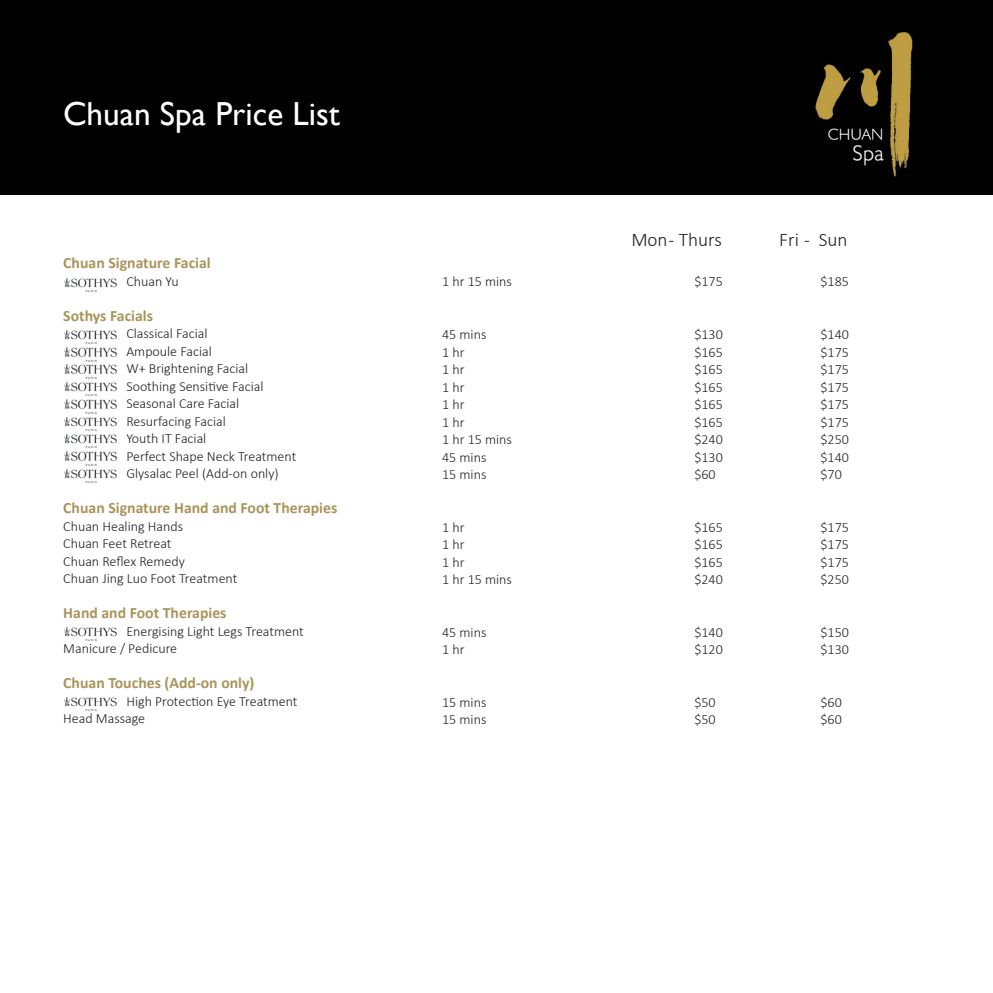
<style>
.page{position:relative;width:993px;height:993px;background:#fff}
.page>*{position:absolute;margin:0;border:0;box-sizing:border-box;transform-origin:0 0}
.t1{font:33.25px "Gill Sans";color:#fff}
.t2{font:300 19.25px "Calibri";color:#231f20}
.t3{font:700 15.75px "Calibri";color:#a9945b}
.t4{font:300 14px "Calibri";color:#231f20}
</style>
<div class="page">
<div style="left:0;top:0;width:992px;height:195px;background:#010101"></div>
<img style="left:815px;top:32px;width:98px;height:145px">
<img style="left:64px;top:330px;width:53px;height:153px">
<img style="left:64px;top:697px;width:53px;height:14px">
<img style="left:64px;top:278px;width:53px;height:15px">
<img style="left:64px;top:627px;width:53px;height:14px">
<p class="t1" style="left:63px;top:94px;width:278px">Chuan Spa Price List</p>
<p class="t3" style="left:63px;top:251px;width:149px">Chuan Signature Facial</p>
<p class="t4" style="left:126px;top:272px;width:54px">Chuan Yu</p>
<p class="t3" style="left:63px;top:304px;width:91px">Sothys Facials</p>
<p class="t4" style="left:126px;top:324px;width:83px">Classical Facial</p>
<p class="t4" style="left:126px;top:342px;width:87px">Ampoule Facial</p>
<p class="t4" style="left:126px;top:359px;width:123px">W+ Brightening Facial</p>
<p class="t4" style="left:126px;top:377px;width:139px">Soothing Sensitive Facial</p>
<p class="t4" style="left:126px;top:394px;width:114px">Seasonal Care Facial</p>
<p class="t4" style="left:126px;top:412px;width:101px">Resurfacing Facial</p>
<p class="t4" style="left:126px;top:429px;width:81px">Youth IT Facial</p>
<p class="t4" style="left:126px;top:447px;width:171px">Perfect Shape Neck Treatment</p>
<p class="t4" style="left:126px;top:464px;width:154px">Glysalac Peel (Add-on only)</p>
<p class="t3" style="left:63px;top:496px;width:275px">Chuan Signature Hand and Foot Therapies</p>
<p class="t4" style="left:63px;top:517px;width:121px">Chuan Healing Hands</p>
<p class="t4" style="left:63px;top:534px;width:110px">Chuan Feet Retreat</p>
<p class="t4" style="left:63px;top:552px;width:123px">Chuan Reflex Remedy</p>
<p class="t4" style="left:63px;top:569px;width:175px">Chuan Jing Luo Foot Treatment</p>
<p class="t3" style="left:63px;top:601px;width:165px">Hand and Foot Therapies</p>
<p class="t4" style="left:126px;top:622px;width:179px">Energising Light Legs Treatment</p>
<p class="t4" style="left:63px;top:639px;width:115px">Manicure / Pedicure</p>
<p class="t3" style="left:63px;top:671px;width:193px">Chuan Touches (Add-on only)</p>
<p class="t4" style="left:126px;top:692px;width:172px">High Protection Eye Treatment</p>
<p class="t4" style="left:63px;top:709px;width:83px">Head Massage</p>
<p class="t2" style="left:631px;top:227px;width:92px">Mon - Thurs</p>
<p class="t2" style="left:779px;top:227px;width:70px">Fri - Sun</p>
<p class="t4" style="left:442px;top:273px;width:71px">1 hr 15 mins</p>
<p class="t4" style="left:694px;top:273px;width:30px">$175</p>
<p class="t4" style="left:820px;top:273px;width:30px">$185</p>
<p class="t4" style="left:442px;top:325px;width:46px">45 mins</p>
<p class="t4" style="left:694px;top:325px;width:30px">$130</p>
<p class="t4" style="left:820px;top:325px;width:30px">$140</p>
<p class="t4" style="left:442px;top:343px;width:24px">1 hr</p>
<p class="t4" style="left:694px;top:343px;width:30px">$165</p>
<p class="t4" style="left:820px;top:343px;width:30px">$175</p>
<p class="t4" style="left:442px;top:360px;width:24px">1 hr</p>
<p class="t4" style="left:694px;top:360px;width:30px">$165</p>
<p class="t4" style="left:820px;top:360px;width:30px">$175</p>
<p class="t4" style="left:442px;top:378px;width:24px">1 hr</p>
<p class="t4" style="left:694px;top:378px;width:30px">$165</p>
<p class="t4" style="left:820px;top:378px;width:30px">$175</p>
<p class="t4" style="left:442px;top:395px;width:24px">1 hr</p>
<p class="t4" style="left:694px;top:395px;width:30px">$165</p>
<p class="t4" style="left:820px;top:395px;width:30px">$175</p>
<p class="t4" style="left:442px;top:413px;width:24px">1 hr</p>
<p class="t4" style="left:694px;top:413px;width:30px">$165</p>
<p class="t4" style="left:820px;top:413px;width:30px">$175</p>
<p class="t4" style="left:442px;top:430px;width:71px">1 hr 15 mins</p>
<p class="t4" style="left:694px;top:430px;width:30px">$240</p>
<p class="t4" style="left:820px;top:430px;width:30px">$250</p>
<p class="t4" style="left:442px;top:448px;width:46px">45 mins</p>
<p class="t4" style="left:694px;top:448px;width:30px">$130</p>
<p class="t4" style="left:820px;top:448px;width:30px">$140</p>
<p class="t4" style="left:442px;top:465px;width:46px">15 mins</p>
<p class="t4" style="left:694px;top:465px;width:23px">$60</p>
<p class="t4" style="left:820px;top:465px;width:23px">$70</p>
<p class="t4" style="left:442px;top:518px;width:24px">1 hr</p>
<p class="t4" style="left:694px;top:518px;width:30px">$165</p>
<p class="t4" style="left:820px;top:518px;width:30px">$175</p>
<p class="t4" style="left:442px;top:535px;width:24px">1 hr</p>
<p class="t4" style="left:694px;top:535px;width:30px">$165</p>
<p class="t4" style="left:820px;top:535px;width:30px">$175</p>
<p class="t4" style="left:442px;top:553px;width:24px">1 hr</p>
<p class="t4" style="left:694px;top:553px;width:30px">$165</p>
<p class="t4" style="left:820px;top:553px;width:30px">$175</p>
<p class="t4" style="left:442px;top:570px;width:71px">1 hr 15 mins</p>
<p class="t4" style="left:694px;top:570px;width:30px">$240</p>
<p class="t4" style="left:820px;top:570px;width:30px">$250</p>
<p class="t4" style="left:442px;top:623px;width:46px">45 mins</p>
<p class="t4" style="left:694px;top:623px;width:30px">$140</p>
<p class="t4" style="left:820px;top:623px;width:30px">$150</p>
<p class="t4" style="left:442px;top:640px;width:24px">1 hr</p>
<p class="t4" style="left:694px;top:640px;width:30px">$120</p>
<p class="t4" style="left:820px;top:640px;width:30px">$130</p>
<p class="t4" style="left:442px;top:693px;width:46px">15 mins</p>
<p class="t4" style="left:694px;top:693px;width:23px">$50</p>
<p class="t4" style="left:820px;top:693px;width:23px">$60</p>
<p class="t4" style="left:442px;top:710px;width:46px">15 mins</p>
<p class="t4" style="left:694px;top:710px;width:23px">$50</p>
<p class="t4" style="left:820px;top:710px;width:23px">$60</p>
</div>
